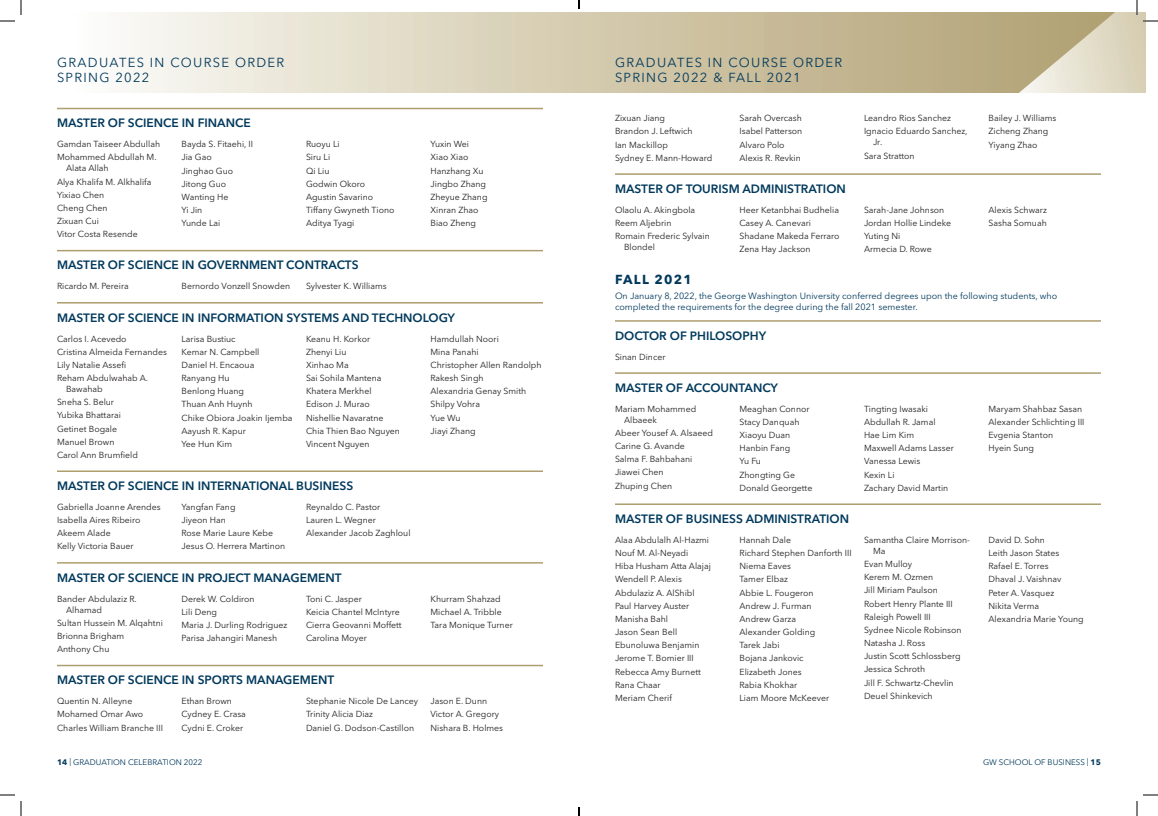
<style>
.page{position:relative;width:1158px;height:816px;background:#fff}
.page>*{position:absolute;margin:0;border:0;box-sizing:border-box;transform-origin:0 0}
.t1{font:13px/15.6px "Avenir Next LT Pro";letter-spacing:.1em;color:#00395c}
.t2{font:700 13px "Avenir Next LT Pro";letter-spacing:.1em;color:#00395c}
.t3{font:600 12px "Avenir Next LT Pro";color:#00395c}
.t4{font:9px/10.8px "Avenir Next LT Pro";color:#00395c}
.t5{font:8.8px/13.2px "Avenir Next LT Pro";color:#231f20}
.t6{font:8px "Avenir Next LT Pro";color:#00395c}
.s1{font-weight:700}
</style>
<div class="page">
<svg style="left:124px;top:12px;width:895px;height:81px;background:#d6cdb3"></svg>
<hr style="left:57px;top:108px;width:486px;height:1px;background:#ad9d6e">
<hr style="left:57px;top:250px;width:486px;height:1px;background:#ad9d6e">
<hr style="left:57px;top:302px;width:486px;height:2px;background:#ad9d6e">
<hr style="left:57px;top:470px;width:486px;height:2px;background:#ad9d6e">
<hr style="left:57px;top:562px;width:486px;height:2px;background:#ad9d6e">
<hr style="left:57px;top:665px;width:486px;height:1px;background:#ad9d6e">
<hr style="left:615px;top:173px;width:486px;height:2px;background:#ad9d6e">
<hr style="left:615px;top:320px;width:486px;height:2px;background:#ad9d6e">
<hr style="left:615px;top:372px;width:486px;height:2px;background:#ad9d6e">
<hr style="left:615px;top:503px;width:486px;height:2px;background:#ad9d6e">
<svg style="left:0;top:0;width:22px;height:22px"></svg>
<svg style="left:0;top:794px;width:22px;height:22px"></svg>
<svg style="left:1019px;top:0;width:139px;height:93px"></svg>
<svg style="left:1136px;top:794px;width:22px;height:22px"></svg>
<svg style="left:578px;top:0;width:2px;height:9px"></svg>
<svg style="left:578px;top:807px;width:2px;height:9px"></svg>
<h1 class="t1" style="left:57px;top:55px;width:229px">GRADUATES IN COURSE ORDER<br>SPRING 2022</h1>
<h2 class="t3" style="left:57px;top:116px;width:195px">MASTER OF SCIENCE IN FINANCE</h2>
<p class="t5" style="left:57px;top:138px;width:105px">Gamdan Taiseer Abdullah<br>Mohammed Abdullah M.</p>
<p class="t5" style="left:57px;top:162px;width:96px;text-indent:9px">Alata Allah<br>Alya Khalifa M. Alkhalifa<br>Yixiao Chen<br>Cheng Chen<br>Zixuan Cui<br>Vitor Costa Resende</p>
<p class="t5" style="left:182px;top:138px;width:73px">Bayda S. Fitaehi, II<br>Jia Gao<br>Jinghao Guo<br>Jitong Guo<br>Wanting He<br>Yi Jin<br>Yunde Lai</p>
<p class="t5" style="left:306px;top:138px;width:90px">Ruoyu Li<br>Siru Li<br>Qi Liu<br>Godwin Okoro<br>Agustin Savarino<br>Tiffany Gwyneth Tiono<br>Aditya Tyagi</p>
<p class="t5" style="left:431px;top:138px;width:59px">Yuxin Wei<br>Xiao Xiao<br>Hanzhang Xu<br>Jingbo Zhang<br>Zheyue Zhang<br>Xinran Zhao<br>Biao Zheng</p>
<h2 class="t3" style="left:57px;top:258px;width:303px">MASTER OF SCIENCE IN GOVERNMENT CONTRACTS</h2>
<p class="t5" style="left:57px;top:280px;width:73px">Ricardo M. Pereira</p>
<p class="t5" style="left:182px;top:280px;width:110px">Bernordo Vonzell Snowden</p>
<p class="t5" style="left:306px;top:280px;width:82px">Sylvester K. Williams</p>
<h2 class="t3" style="left:57px;top:310px;width:399px">MASTER OF SCIENCE IN INFORMATION SYSTEMS AND TECHNOLOGY</h2>
<p class="t5" style="left:57px;top:332px;width:111px">Carlos I. Acevedo<br>Cristina Almeida Fernandes<br>Lily Natalie Assefi<br>Reham Abdulwahab A.</p>
<p class="t5" style="left:57px;top:382px;width:82px;text-indent:9px">Bawahab<br>Sneha S. Belur<br>Yubika Bhattarai<br>Getinet Bogale<br>Manuel Brown<br>Carol Ann Brumfield</p>
<p class="t5" style="left:182px;top:332px;width:113px">Larisa Bustiuc<br>Kemar N. Campbell<br>Daniel H. Encaoua<br>Ranyang Hu<br>Benlong Huang<br>Thuan Anh Huynh<br>Chike Obiora Joakin Ijemba<br>Aayush R. Kapur<br>Yee Hun Kim</p>
<p class="t5" style="left:306px;top:332px;width:96px">Keanu H. Korkor<br>Zhenyi Liu<br>Xinhao Ma<br>Sai Sohila Mantena<br>Khatera Merkhel<br>Edison J. Murao<br>Nishellie Navaratne<br>Chia Thien Bao Nguyen<br>Vincent Nguyen</p>
<p class="t5" style="left:431px;top:332px;width:113px">Hamdullah Noori<br>Mina Panahi<br>Christopher Allen Randolph<br>Rakesh Singh<br>Alexandria Genay Smith<br>Shilpy Vohra<br>Yue Wu<br>Jiayi Zhang</p>
<h2 class="t3" style="left:57px;top:479px;width:298px">MASTER OF SCIENCE IN INTERNATIONAL BUSINESS</h2>
<p class="t5" style="left:57px;top:500px;width:105px">Gabriella Joanne Arendes<br>Isabella Aires Ribeiro<br>Akeem Alade<br>Kelly Victoria Bauer</p>
<p class="t5" style="left:182px;top:500px;width:105px">Yangfan Fang<br>Jiyeon Han<br>Rose Marie Laure Kebe<br>Jesus O. Herrera Martinon</p>
<p class="t5" style="left:306px;top:500px;width:106px">Reynaldo C. Pastor<br>Lauren L. Wegner<br>Alexander Jacob Zaghloul</p>
<h2 class="t3" style="left:57px;top:570px;width:286px">MASTER OF SCIENCE IN PROJECT MANAGEMENT</h2>
<p class="t5" style="left:66px;top:593px;width:72px;line-height:11px;text-indent:-9px">Bander Abdulaziz R.<br>Alhamad</p>
<p class="t5" style="left:57px;top:616px;width:108px">Sultan Hussein M. Alqahtni<br>Brionna Brigham<br>Anthony Chu</p>
<p class="t5" style="left:182px;top:592px;width:107px">Derek W. Coldiron<br>Lili Deng<br>Maria J. Durling Rodriguez<br>Parisa Jahangiri Manesh</p>
<p class="t5" style="left:306px;top:592px;width:97px">Toni C. Jasper<br>Keicia Chantel McIntyre<br>Cierra Geovanni Moffett<br>Carolina Moyer</p>
<p class="t5" style="left:431px;top:592px;width:84px">Khurram Shahzad<br>Michael A. Tribble<br>Tara Monique Turner</p>
<h2 class="t3" style="left:57px;top:673px;width:279px">MASTER OF SCIENCE IN SPORTS MANAGEMENT</h2>
<p class="t5" style="left:57px;top:695px;width:108px">Quentin N. Alleyne<br>Mohamed Omar Awo<br>Charles William Branche III</p>
<p class="t5" style="left:182px;top:695px;width:66px">Ethan Brown<br>Cydney E. Crasa<br>Cydni E. Croker</p>
<p class="t5" style="left:306px;top:695px;width:114px">Stephanie Nicole De Lancey<br>Trinity Alicia Diaz<br>Daniel G. Dodson-Castillon</p>
<p class="t5" style="left:431px;top:695px;width:74px">Jason E. Dunn<br>Victor A. Gregory<br>Nishara B. Holmes</p>
<h1 class="t1" style="left:615px;top:55px;width:229px">GRADUATES IN COURSE ORDER<br>SPRING 2022 &amp; FALL 2021</h1>
<p class="t5" style="left:615px;top:112px;width:99px">Zixuan Jiang<br>Brandon J. Leftwich<br>Ian Mackillop<br>Sydney E. Mann-Howard</p>
<p class="t5" style="left:740px;top:112px;width:64px">Sarah Overcash<br>Isabel Patterson<br>Alvaro Polo<br>Alexis R. Revkin</p>
<p class="t5" style="left:864px;top:112px;width:105px">Leandro Rios Sanchez<br>Ignacio Eduardo Sanchez,</p>
<p class="t5" style="left:864px;top:136px;width:52px;text-indent:9px">Jr.<br>Sara Stratton</p>
<p class="t5" style="left:989px;top:112px;width:69px">Bailey J. Williams<br>Zicheng Zhang<br>Yiyang Zhao</p>
<h2 class="t3" style="left:615px;top:181px;width:232px">MASTER OF TOURISM ADMINISTRATION</h2>
<p class="t5" style="left:615px;top:203px;width:96px">Olaolu A. Akingbola<br>Reem Aljebrin<br>Romain Frederic Sylvain</p>
<p class="t5" style="left:624px;top:241px;width:32px">Blondel</p>
<p class="t5" style="left:740px;top:203px;width:102px">Heer Ketanbhai Budhelia<br>Casey A. Canevari<br>Shadane Makeda Ferraro<br>Zena Hay Jackson</p>
<p class="t5" style="left:864px;top:203px;width:89px">Sarah-Jane Johnson<br>Jordan Hollie Lindeke<br>Yuting Ni<br>Armecia D. Rowe</p>
<p class="t5" style="left:989px;top:203px;width:60px">Alexis Schwarz<br>Sasha Somuah</p>
<h1 class="t2" style="left:615px;top:271px;width:78px">FALL 2021</h1>
<p class="t4" style="left:615px;top:290px;width:444px">On January 8, 2022, the George Washington University conferred degrees upon the following students, who completed the requirements for the degree during the fall 2021 semester.</p>
<h2 class="t3" style="left:615px;top:328px;width:153px">DOCTOR OF PHILOSOPHY</h2>
<p class="t5" style="left:615px;top:350px;width:52px">Sinan Dincer</p>
<h2 class="t3" style="left:615px;top:380px;width:165px">MASTER OF ACCOUNTANCY</h2>
<p class="t5" style="left:624px;top:403px;width:74px;line-height:11px;text-indent:-9px">Mariam Mohammed<br>Albaeek</p>
<p class="t5" style="left:615px;top:426px;width:100px">Abeer Yousef A. Alsaeed<br>Carine G. Avande<br>Salma F. Bahbahani<br>Jiawei Chen<br>Zhuping Chen</p>
<p class="t5" style="left:740px;top:402px;width:74px">Meaghan Connor<br>Stacy Danquah<br>Xiaoyu Duan<br>Hanbin Fang<br>Yu Fu<br>Zhongting Ge<br>Donald Georgette</p>
<p class="t5" style="left:864px;top:402px;width:91px">Tingting Iwasaki<br>Abdullah R. Jamal<br>Hae Lim Kim<br>Maxwell Adams Lasser<br>Vanessa Lewis<br>Kexin Li<br>Zachary David Martin</p>
<p class="t5" style="left:989px;top:402px;width:98px">Maryam Shahbaz Sasan<br>Alexander Schlichting III<br>Evgenia Stanton<br>Hyein Sung</p>
<h2 class="t3" style="left:615px;top:511px;width:236px">MASTER OF BUSINESS ADMINISTRATION</h2>
<p class="t5" style="left:615px;top:533px;width:98px">Alaa Abdulalh Al-Hazmi<br>Nouf M. Al-Neyadi<br>Hiba Husham Atta Alajaj<br>Wendell P. Alexis<br>Abdulaziz A. AlShibl<br>Paul Harvey Auster<br>Manisha Bahl<br>Jason Sean Bell<br>Ebunoluwa Benjamin<br>Jerome T. Bomier III<br>Rebecca Amy Burnett<br>Rana Chaar<br>Meriam Cherif</p>
<p class="t5" style="left:740px;top:533px;width:114px">Hannah Dale<br>Richard Stephen Danforth III<br>Niema Eaves<br>Tamer Elbaz<br>Abbie L. Fougeron<br>Andrew J. Furman<br>Andrew Garza<br>Alexander Golding<br>Tarek Jabi<br>Bojana Jankovic<br>Elizabeth Jones<br>Rabia Khokhar<br>Liam Moore McKeever</p>
<p class="t5" style="left:873px;top:534px;width:99px;line-height:11px;text-indent:-9px">Samantha Claire Morrison-<br>Ma</p>
<p class="t5" style="left:989px;top:533px;width:97px">David D. Sohn<br>Leith Jason States<br>Rafael E. Torres<br>Dhaval J. Vaishnav<br>Peter A. Vasquez<br>Nikita Verma<br>Alexandria Marie Young</p>
<p class="t5" style="left:864px;top:557px;width:99px">Evan Mulloy<br>Kerem M. Ozmen<br>Jill Miriam Paulson<br>Robert Henry Plante III<br>Raleigh PowelI III<br>Sydnee Nicole Robinson<br>Natasha J. Ross<br>Justin Scott Schlossberg<br>Jessica Schroth<br>Jill F. Schwartz-Chevlin<br>Deuel Shinkevich</p>
<p class="t6" style="left:57px;top:757px;width:147px"><span class="s1">14</span> | GRADUATION CELEBRATION 2022</p>
<p class="t6" style="left:983px;top:757px;width:119px">GW SCHOOL OF BUSINESS | <span class="s1">15</span></p>
</div>
